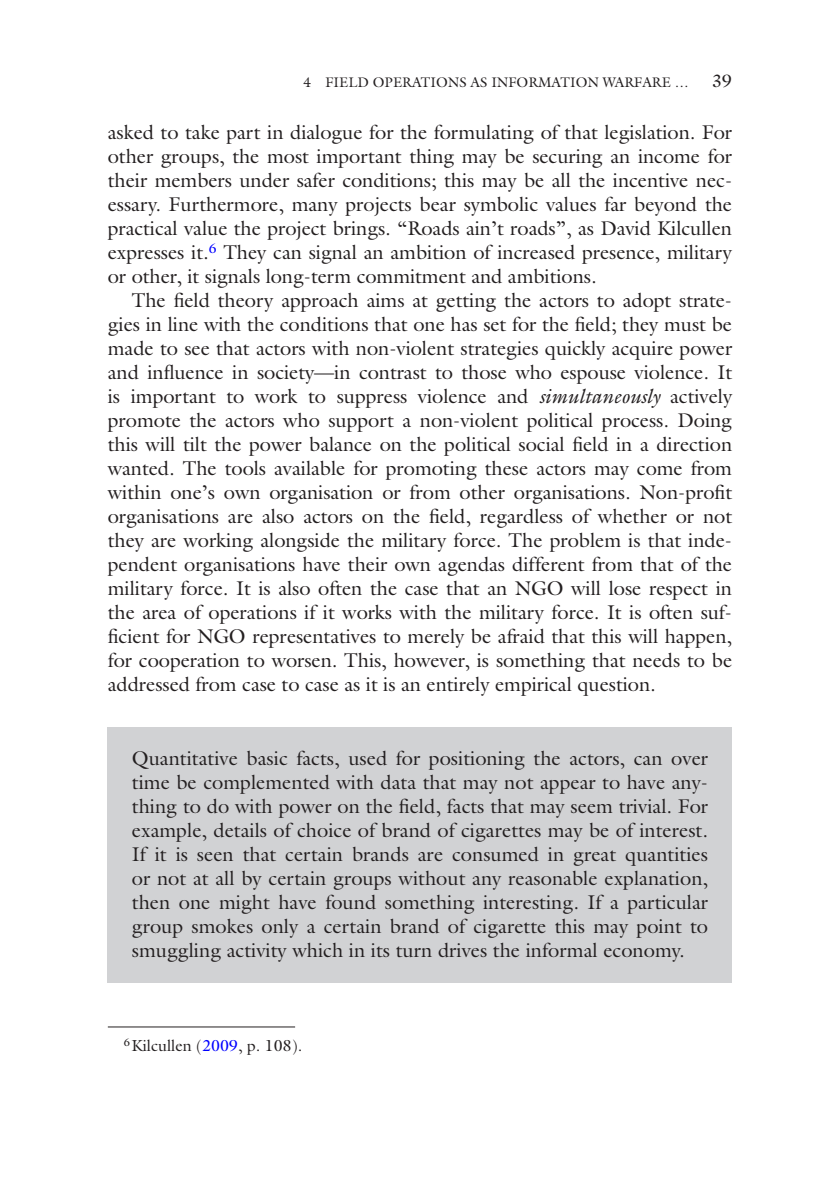
<style>
.page{position:relative;width:840px;height:1191px;background:#fff}
.page>*{position:absolute;margin:0;border:0;box-sizing:border-box;transform-origin:0 0}
.t1{font:20px/24px "Lgwypj Galliard Std";letter-spacing:-.005em;color:#231f20;text-align:justify}
.t2{font:18px "Lgwypj Galliard Std";color:#231f20}
.t3{font:16px "Lgwypj Galliard Std";color:#231f20}
.t4{font:14px "Lgwypj Galliard Std";color:#231f20}
.s1{font-family:"Cxghqj Galliard Std";font-style:italic}
.s2{color:#00f}
</style>
<div class="page">
<div style="left:108px;top:727px;width:623px;height:255px;background:#d1d2d4"></div>
<hr style="left:108px;top:1026px;width:187px;height:1px;background:#231f20">
<p class="t4" style="left:303px;top:73px;width:386px">4 FIELD OPERATIONS AS INFORMATION WARFARE …</p>
<p class="t2" style="left:711px;top:69px;width:22px">39</p>
<p class="t1" style="left:108px;top:120px;width:625px">asked to take part in dialogue for the formulating of that legislation. For other groups, the most important thing may be securing an income for their members under safer conditions; this may be all the incentive nec&shy;essary. Furthermore, many projects bear symbolic values far beyond the practical value the project brings. “Roads ain’t roads”, as David Kilcullen expresses it.<sup>6</sup> They can signal an ambition of increased presence, military or other, it signals long-term commitment and ambitions.</p>
<p class="t1" style="left:108px;top:288px;width:625px;text-indent:24px">The field theory approach aims at getting the actors to adopt strate&shy;gies in line with the conditions that one has set for the field; they must be made to see that actors with non-violent strategies quickly acquire power and influence in society—in contrast to those who espouse violence. It is important to work to suppress violence and <span class="s1">simultaneously</span> actively promote the actors who support a non-violent political process. Doing this will tilt the power balance on the political social field in a direction wanted. The tools available for promoting these actors may come from within one’s own organisation or from other organisations. Non-profit organisations are also actors on the field, regardless of whether or not they are working alongside the military force. The problem is that inde&shy;pendent organisations have their own agendas different from that of the military force. It is also often the case that an NGO will lose respect in the area of operations if it works with the military force. It is often suf&shy;ficient for NGO representatives to merely be afraid that this will happen, for cooperation to worsen. This, however, is something that needs to be addressed from case to case as it is an entirely empirical question.</p>
<p class="t1" style="left:132px;top:746px;width:577px">Quantitative basic facts, used for positioning the actors, can over time be complemented with data that may not appear to have any&shy;thing to do with power on the field, facts that may seem trivial. For example, details of choice of brand of cigarettes may be of interest.<br>If it is seen that certain brands are consumed in great quantities or not at all by certain groups without any reasonable explanation, then one might have found something interesting. If a particular group smokes only a certain brand of cigarette this may point to smuggling activity which in its turn drives the informal economy.</p>
<p class="t3" style="left:124px;top:1036px;width:180px"><sup>6</sup>Kilcullen (<span class="s2">2009</span>, p. 108).</p>
</div>
